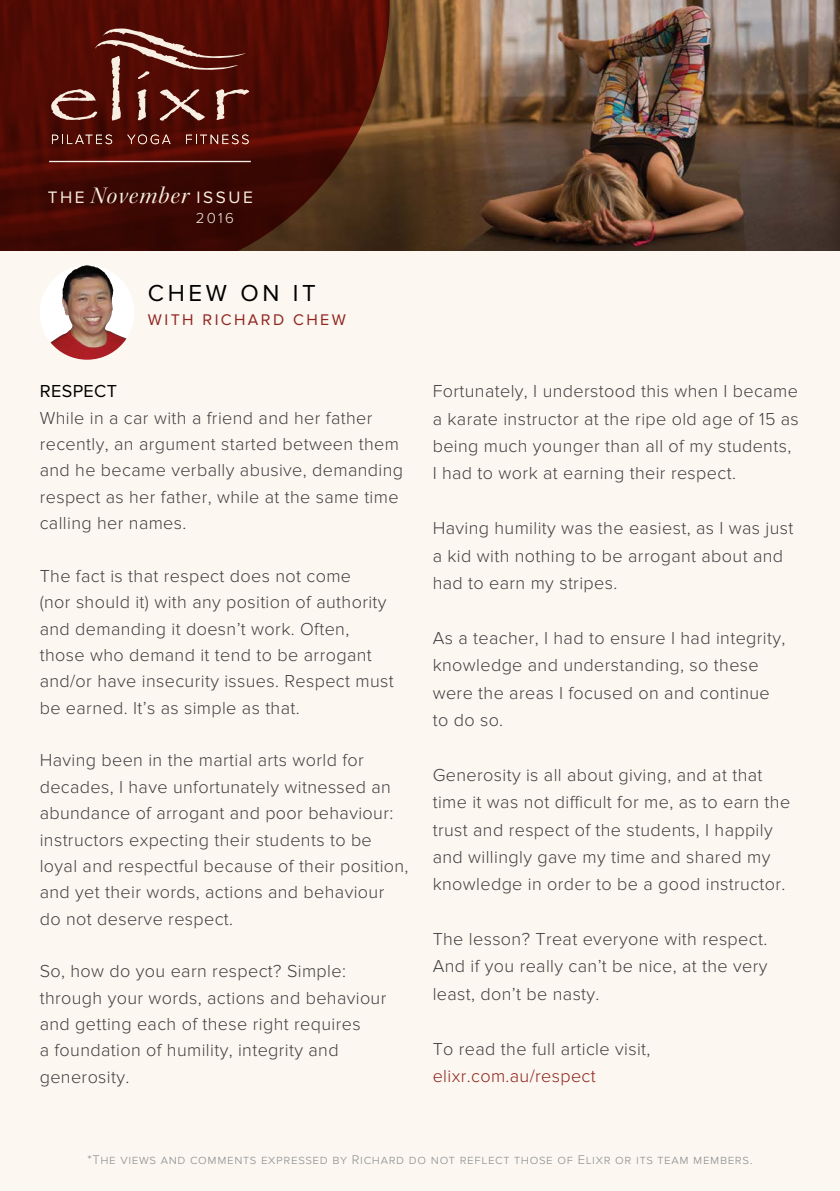
<style>
.page{position:relative;width:840px;height:1191px;background:#fff}
.page>*{position:absolute;margin:0;border:0;box-sizing:border-box;transform-origin:0 0}
.t1{font:24px "Proxima Nova";letter-spacing:.15em;color:#000}
.t2{font:24px "Kepler Std It Disp";letter-spacing:.05em;color:#f8eee1}
.t3{font:300 18px/26.4px "Proxima Nova";letter-spacing:.02em;color:#414042}
.t4{font:300 18px "Proxima Nova";color:#90241f}
.t5{font:18px "Proxima Nova";letter-spacing:.02em;color:#000}
.t6{font:17.2px "Proxima Nova";letter-spacing:.15em;color:#f8eee1}
.t7{font:16px "Proxima Nova";letter-spacing:.15em;color:#90241f}
.t8{font:300 15px "Proxima Nova";color:#f8eee1}
.t9{font:300 13px "Proxima Nova";letter-spacing:.05em;color:#8b8e90}
</style>
<div class="page">
<div style="left:0;top:0;width:839px;height:1191px;background:#fcf7f0"></div>
<img style="left:389px;top:0;width:450px;height:251px">
<svg style="left:0;top:0;width:389px;height:251px;background:#4b1007"></svg>
<hr style="left:49px;top:161px;width:202px;height:1px;background:#f7eee7">
<svg style="left:52px;top:134px;width:60px;height:10px"></svg>
<svg style="left:127px;top:134px;width:43px;height:10px"></svg>
<svg style="left:186px;top:134px;width:62px;height:10px"></svg>
<svg style="left:51px;top:28px;width:198px;height:93px;background:#6a2d25"></svg>
<img style="left:40px;top:265px;width:94px;height:95px;border-radius:50%">
<img style="left:65px;top:265px;width:23px;height:16px">
<h1 class="t2" style="left:90px;top:182px;width:100px">November</h1>
<p class="t6" style="left:48px;top:187px;width:38px">THE</p>
<p class="t6" style="left:196px;top:187px;width:58px">ISSUE</p>
<p class="t8" style="left:196px;top:209px;width:39px">2016</p>
<h1 class="t1" style="left:148px;top:279px;width:169px">CHEW ON IT</h1>
<p class="t7" style="left:148px;top:311px;width:199px">WITH RICHARD CHEW</p>
<p class="t5" style="left:40px;top:381px;width:79px">RESPECT</p>
<p class="t3" style="left:40px;top:405px;width:364px">While in a car with a friend and her father recently, an argument started between them and he became verbally abusive, demanding respect as her father, while at the same time calling her names.</p>
<p class="t3" style="left:40px;top:563px;width:355px">The fact is that respect does not come<br>(nor should it) with any position of authority and demanding it doesn’t work. Often, those who demand it tend to be arrogant and/or have insecurity issues. Respect must be earned. It’s as simple as that.</p>
<p class="t3" style="left:40px;top:747px;width:370px">Having been in the martial arts world for decades, I have unfortunately witnessed an abundance of arrogant and poor behaviour: instructors expecting their students to be loyal and respectful because of their position, and yet their words, actions and behaviour do not deserve respect.</p>
<p class="t3" style="left:40px;top:958px;width:348px">So, how do you earn respect? Simple: through your words, actions and behaviour and getting each of these right requires<br>a foundation of humility, integrity and generosity.</p>
<p class="t3" style="left:432px;top:378px;width:367px;line-height:27.4px">Fortunately, I understood this when I became a karate instructor at the ripe old age of 15 as being much younger than all of my students, I had to work at earning their respect.</p>
<p class="t3" style="left:432px;top:515px;width:362px;line-height:27.4px">Having humility was the easiest, as I was just a kid with nothing to be arrogant about and had to earn my stripes.</p>
<p class="t3" style="left:432px;top:624px;width:354px;line-height:27.4px">As a teacher, I had to ensure I had integrity, knowledge and understanding, so these were the areas I focused on and continue to do so.</p>
<p class="t3" style="left:432px;top:761px;width:359px;line-height:27.4px">Generosity is all about giving, and at that time it was not difficult for me, as to earn the trust and respect of the students, I happily and willingly gave my time and shared my knowledge in order to be a good instructor.</p>
<p class="t3" style="left:432px;top:925px;width:336px;line-height:27.4px;text-align:justify">The lesson? Treat everyone with respect.<br>And if you really can’t be nice, at the very least, don’t be nasty.</p>
<p class="t3" style="left:432px;top:1035px;width:219px">To read the full article visit,</p>
<p class="t4" style="left:432px;top:1065px;width:164px">elixr.com.au/respect</p>
<p class="t9" style="left:87px;top:1152px;width:666px">*The views and comments expressed by Richard do not reflect those of Elixr or its team members.</p>
</div>
